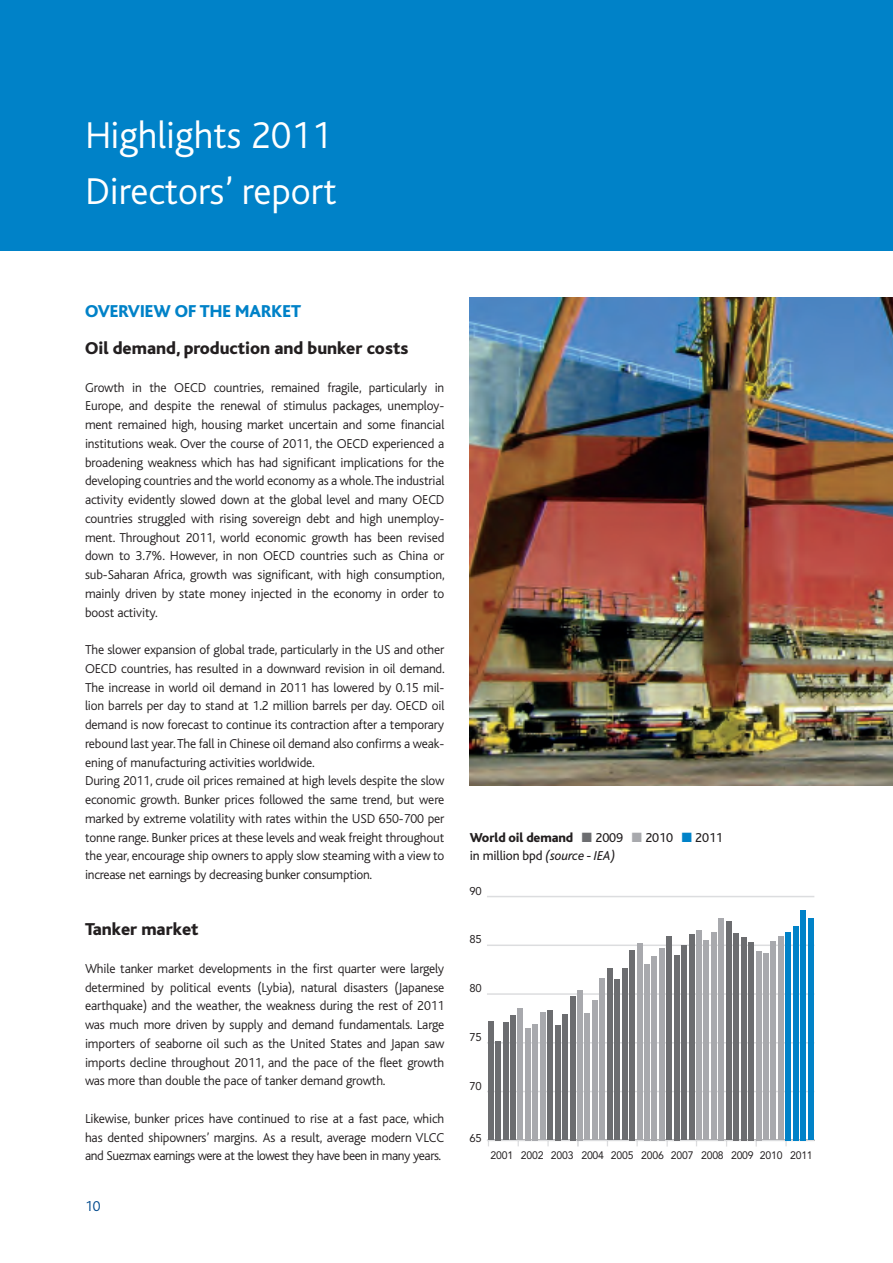
<style>
.page{position:relative;width:893px;height:1263px;background:#fff}
.page>*{position:absolute;margin:0;border:0;box-sizing:border-box;transform-origin:0 0}
.t1{font:300 39px/56.2px "Bliss";color:#fff}
.t2{font:800 18px "Bliss";color:#231f20}
.t3{font:800 18px "Bliss";color:#0082c8}
.t4{font:300 15px "Bliss";color:#004a8d}
.t5{font:300 13.5px/18.8px "Bliss";letter-spacing:-.01em;color:#231f20;text-align:justify}
.t6{font:13.5px/18.8px "Bliss";letter-spacing:-.01em;color:#231f20}
.t7{font:11.25px "Avenir";color:#231f20}
.t8{font:10.8px "Avenir";letter-spacing:-.02em;color:#231f20}
.s1{font-weight:800}
.s2{color:#6c6d70}
.s3{color:#a8a9ad}
.s4{color:#0082c8}
.s5{font-style:italic}
</style>
<div class="page">
<div style="left:0;top:0;width:893px;height:251px;background:#0082c8"></div>
<img style="left:470px;top:298px;width:423px;height:487px">
<hr style="left:487px;top:1139px;width:327px;height:2px;background:#dcdddf">
<hr style="left:487px;top:1091px;width:327px;height:1px;background:#dcdddf">
<hr style="left:487px;top:1042px;width:327px;height:1px;background:#dcdddf">
<hr style="left:487px;top:993px;width:327px;height:2px;background:#dcdddf">
<hr style="left:487px;top:944px;width:327px;height:2px;background:#dcdddf">
<hr style="left:487px;top:896px;width:327px;height:1px;background:#dcdddf">
<div style="left:488px;top:1021px;width:5px;height:119px;background:#6c6d70"></div>
<div style="left:495px;top:1041px;width:6px;height:99px;background:#6c6d70"></div>
<div style="left:503px;top:1022px;width:5px;height:118px;background:#6c6d70"></div>
<div style="left:510px;top:1015px;width:6px;height:125px;background:#6c6d70"></div>
<div style="left:518px;top:1009px;width:5px;height:131px;background:#a8a9ad"></div>
<div style="left:525px;top:1028px;width:5px;height:112px;background:#a8a9ad"></div>
<div style="left:533px;top:1024px;width:5px;height:116px;background:#a8a9ad"></div>
<div style="left:540px;top:1012px;width:5px;height:128px;background:#a8a9ad"></div>
<div style="left:548px;top:1010px;width:5px;height:130px;background:#6c6d70"></div>
<div style="left:555px;top:1025px;width:5px;height:115px;background:#6c6d70"></div>
<div style="left:562px;top:1014px;width:6px;height:126px;background:#6c6d70"></div>
<div style="left:570px;top:996px;width:5px;height:144px;background:#6c6d70"></div>
<div style="left:577px;top:990px;width:6px;height:150px;background:#a8a9ad"></div>
<div style="left:585px;top:1013px;width:5px;height:127px;background:#a8a9ad"></div>
<div style="left:592px;top:1001px;width:5px;height:139px;background:#a8a9ad"></div>
<div style="left:600px;top:978px;width:5px;height:162px;background:#a8a9ad"></div>
<div style="left:607px;top:969px;width:5px;height:171px;background:#6c6d70"></div>
<div style="left:615px;top:979px;width:5px;height:161px;background:#6c6d70"></div>
<div style="left:622px;top:969px;width:5px;height:171px;background:#6c6d70"></div>
<div style="left:629px;top:950px;width:6px;height:190px;background:#6c6d70"></div>
<div style="left:637px;top:943px;width:5px;height:197px;background:#a8a9ad"></div>
<div style="left:644px;top:964px;width:6px;height:176px;background:#a8a9ad"></div>
<div style="left:652px;top:956px;width:5px;height:184px;background:#a8a9ad"></div>
<div style="left:659px;top:948px;width:5px;height:192px;background:#a8a9ad"></div>
<div style="left:667px;top:936px;width:5px;height:204px;background:#6c6d70"></div>
<div style="left:674px;top:955px;width:5px;height:185px;background:#6c6d70"></div>
<div style="left:682px;top:945px;width:5px;height:195px;background:#6c6d70"></div>
<div style="left:689px;top:934px;width:5px;height:206px;background:#6c6d70"></div>
<div style="left:696px;top:931px;width:6px;height:209px;background:#a8a9ad"></div>
<div style="left:704px;top:940px;width:5px;height:200px;background:#a8a9ad"></div>
<div style="left:711px;top:933px;width:5px;height:207px;background:#a8a9ad"></div>
<div style="left:719px;top:918px;width:5px;height:222px;background:#a8a9ad"></div>
<div style="left:726px;top:921px;width:5px;height:219px;background:#6c6d70"></div>
<div style="left:734px;top:933px;width:5px;height:207px;background:#6c6d70"></div>
<div style="left:741px;top:937px;width:5px;height:203px;background:#6c6d70"></div>
<div style="left:748px;top:942px;width:6px;height:198px;background:#6c6d70"></div>
<div style="left:756px;top:951px;width:5px;height:189px;background:#a8a9ad"></div>
<div style="left:763px;top:953px;width:6px;height:187px;background:#a8a9ad"></div>
<div style="left:771px;top:941px;width:5px;height:199px;background:#a8a9ad"></div>
<div style="left:778px;top:936px;width:5px;height:204px;background:#a8a9ad"></div>
<div style="left:786px;top:932px;width:5px;height:208px;background:#0082c8"></div>
<div style="left:793px;top:926px;width:5px;height:214px;background:#0082c8"></div>
<div style="left:801px;top:910px;width:5px;height:230px;background:#0082c8"></div>
<div style="left:808px;top:918px;width:5px;height:222px;background:#0082c8"></div>
<h1 class="t1" style="left:85px;top:108px;width:253px">Highlights 2011<br>Directors’ report</h1>
<h2 class="t3" style="left:85px;top:301px;width:218px">Overview of the Market</h2>
<h2 class="t2" style="left:85px;top:339px;width:325px">Oil demand, production and bunker costs</h2>
<p class="t5" style="left:85px;top:378px;width:361px">Growth in the OECD countries, remained fragile, particularly in Europe, and despite the renewal of stimulus packages, unemploy&shy;ment remained high, housing market uncertain and some financial institutions weak. Over the course of 2011, the OECD experienced a broadening weakness which has had significant implications for the developing countries and the world economy as a whole. The industrial activity evidently slowed down at the global level and many OECD countries struggled with rising sovereign debt and high unemploy&shy;ment. Throughout 2011, world economic growth has been revised down to 3.7%. However, in non OECD countries such as China or sub-Saharan Africa, growth was significant, with high consumption, mainly driven by state money injected in the economy in order to boost activity.</p>
<p class="t5" style="left:85px;top:640px;width:361px;text-align:left">The slower expansion of global trade, particularly in the US and other OECD countries, has resulted in a downward revision in oil demand.<br>The increase in world oil demand in 2011 has lowered by 0.15 mil&shy;lion barrels per day to stand at 1.2 million barrels per day. OECD oil demand is now forecast to continue its contraction after a temporary rebound last year. The fall in Chinese oil demand also confirms a weak&shy;ening of manufacturing activities worldwide.<br>During 2011, crude oil prices remained at high levels despite the slow economic growth. Bunker prices followed the same trend, but were marked by extreme volatility with rates within the USD 650-700 per tonne range. Bunker prices at these levels and weak freight throughout the year, encourage ship owners to apply slow steaming with a view to increase net earnings by decreasing bunker consumption.</p>
<h2 class="t2" style="left:85px;top:920px;width:115px">Tanker market</h2>
<p class="t5" style="left:85px;top:959px;width:361px">While tanker market developments in the first quarter were largely determined by political events (Lybia), natural disasters (Japanese earthquake) and the weather, the weakness during the rest of 2011 was much more driven by supply and demand fundamentals. Large importers of seaborne oil such as the United States and Japan saw imports decline throughout 2011, and the pace of the fleet growth was more than double the pace of tanker demand growth.</p>
<p class="t5" style="left:85px;top:1109px;width:361px">Likewise, bunker prices have continued to rise at a fast pace, which has dented shipowners’ margins. As a result, average modern VLCC and Suezmax earnings were at the lowest they have been in many years.</p>
<p class="t4" style="left:85px;top:1198px;width:17px">10</p>
<p class="t6" style="left:470px;top:828px;width:255px"><span class="s1">World oil demand</span> <span class="s2">■</span> 2009 <span class="s3">■</span> 2010 <span class="s4">■</span> 2011 in million bpd <span class="s5">(source - IEA)</span></p>
<p class="t7" style="left:469px;top:884px;width:14px">90</p>
<p class="t7" style="left:469px;top:933px;width:14px">85</p>
<p class="t7" style="left:469px;top:982px;width:14px">80</p>
<p class="t7" style="left:469px;top:1030px;width:14px">75</p>
<p class="t7" style="left:469px;top:1079px;width:14px">70</p>
<p class="t7" style="left:469px;top:1132px;width:14px">65</p>
<p class="t8" style="left:491px;top:1148px;width:324px">2001 2002 2003 2004 2005 2006 2007 2008 2009 2010 2011</p>
</div>
